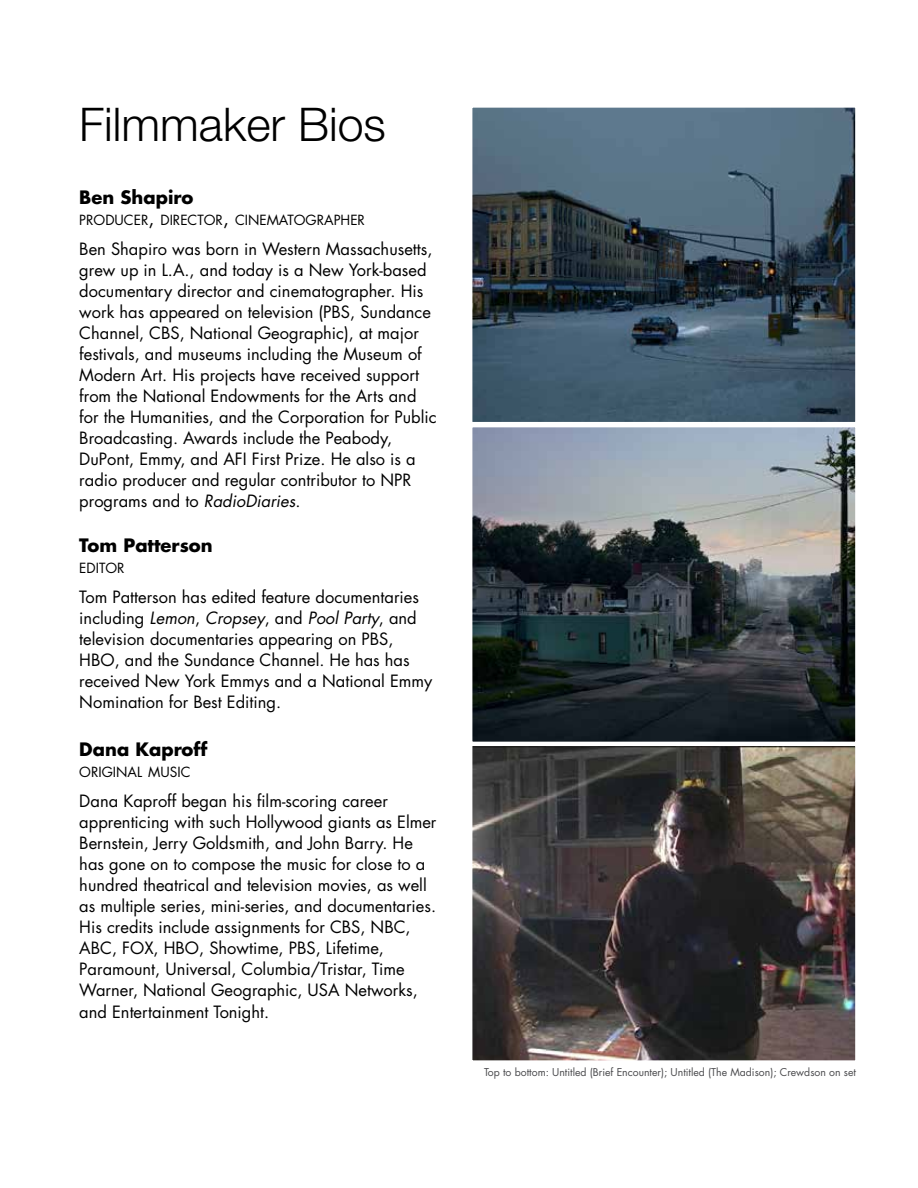
<style>
.page{position:relative;width:918px;height:1188px;background:#fff}
.page>*{position:absolute;margin:0;border:0;box-sizing:border-box;transform-origin:0 0}
.t1{font:300 46.5px "Helvetica Neue";color:#000}
.t2{font:700 18px "Futura";color:#000}
.t3{font:16.5px/21px "Futura";color:#000}
.t4{font:13.65px "Futura";color:#000}
.t5{font:10.5px "Futura";color:#4a4a4d}
.s1{font-size:19.5px}
.s2{font-style:italic}
</style>
<div class="page">
<img style="left:473px;top:109px;width:381px;height:312px">
<div style="left:469px;top:105px;width:389px;height:320px;border:3px solid #fff"></div>
<img style="left:473px;top:428px;width:381px;height:313px">
<div style="left:469px;top:424px;width:389px;height:321px;border:3px solid #fff"></div>
<img style="left:473px;top:747px;width:381px;height:312px">
<div style="left:469px;top:743px;width:389px;height:320px;border:3px solid #fff"></div>
<h1 class="t1" style="left:79px;top:96px;width:308px">Filmmaker Bios</h1>
<p class="t2" style="left:79px;top:185px;width:115px">Ben Shapiro</p>
<p class="t4" style="left:79px;top:210px;width:287px">PRODUCER<span class="s1">,</span> DIRECTOR<span class="s1">,</span> CINEMATOGRAPHER</p>
<p class="t3" style="left:79px;top:238px;width:359px">Ben Shapiro was born in Western Massachusetts, grew up in L.A., and today is a New York-based documentary director and cinematographer. His work has appeared on television (PBS, Sundance Channel, CBS, National Geographic), at major festivals, and museums including the Museum of Modern Art. His projects have received support from the National Endowments for the Arts and for the Humanities, and the Corporation for Public Broadcasting. Awards include the Peabody, DuPont, Emmy, and AFI First Prize. He also is a radio producer and regular contributor to NPR programs and to <span class="s2">RadioDiaries</span>.</p>
<p class="t2" style="left:79px;top:533px;width:135px">Tom Patterson</p>
<p class="t4" style="left:79px;top:558px;width:47px">EDITOR</p>
<p class="t3" style="left:79px;top:586px;width:355px">Tom Patterson has edited feature documentaries including <span class="s2">Lemon</span>, <span class="s2">Cropsey</span>, and <span class="s2">Pool Party</span>, and television documentaries appearing on PBS, HBO, and the Sundance Channel. He has has received New York Emmys and a National Emmy Nomination for Best Editing.</p>
<p class="t2" style="left:79px;top:737px;width:130px">Dana Kaproff</p>
<p class="t4" style="left:79px;top:762px;width:113px">ORIGINAL MUSIC</p>
<p class="t3" style="left:79px;top:790px;width:359px">Dana Kaproff began his film-scoring career apprenticing with such Hollywood giants as Elmer Bernstein, Jerry Goldsmith, and John Barry. He has gone on to compose the music for close to a hundred theatrical and television movies, as well as multiple series, mini-series, and documentaries.<br>His credits include assignments for CBS, NBC, ABC, FOX, HBO, Showtime, PBS, Lifetime, Paramount, Universal, Columbia/Tristar, Time Warner, National Geographic, USA Networks,</p>
<p class="t3" style="left:79px;top:1002px;width:191px">and Entertainment Tonight.</p>
<p class="t5" style="left:484px;top:1065px;width:374px">Top to bottom: Untitled (Brief Encounter); Untitled (The Madison); Crewdson on set</p>
</div>
